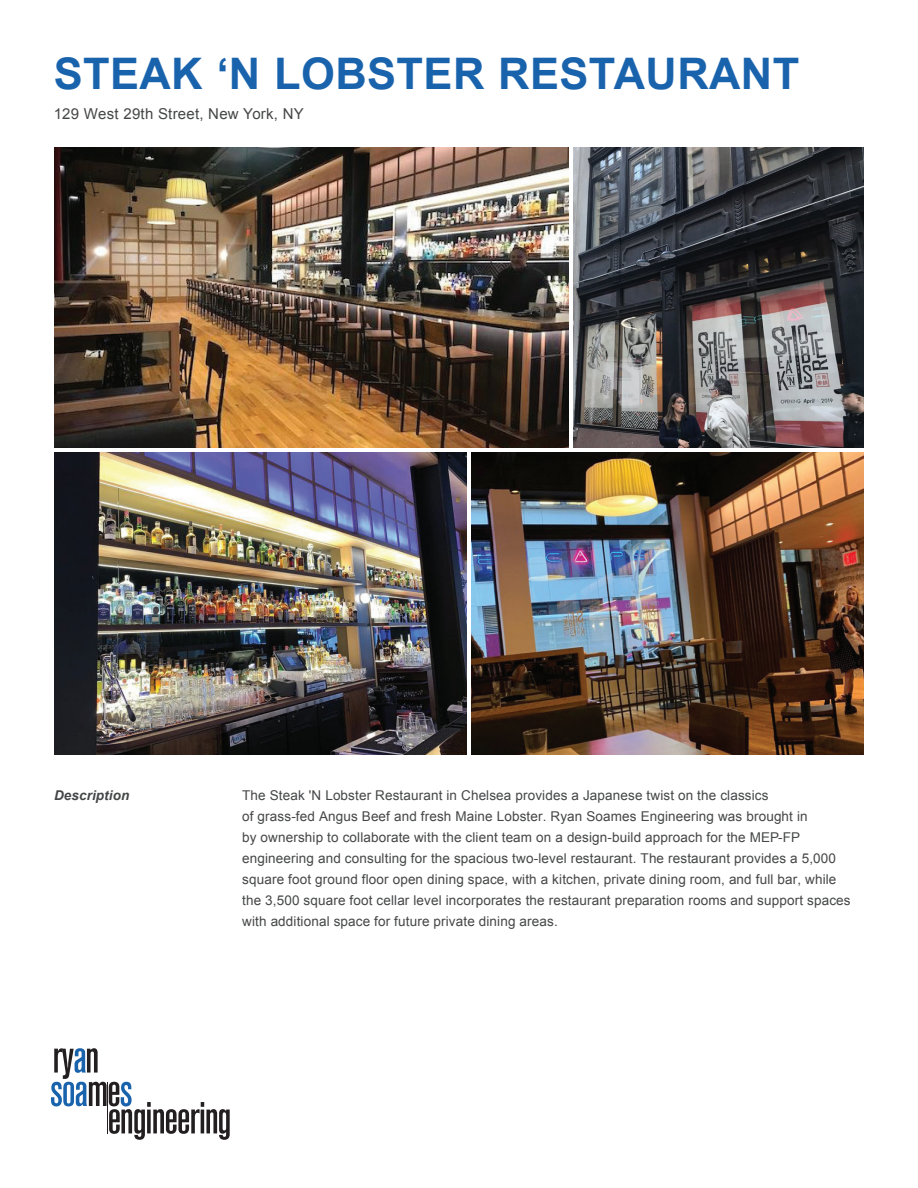
<style>
.page{position:relative;width:918px;height:1188px;background:#fff}
.page>*{position:absolute;margin:0;border:0;box-sizing:border-box;transform-origin:0 0}
.t1{font:700 43.5px "Arial";letter-spacing:.01em;color:#1963ad}
.t2{font:15px "Arial";letter-spacing:.02em;color:#454647}
.t3{font:13.5px/21px "Arial";letter-spacing:.01em;color:#454647}
.t4{font:italic 700 13.5px "Arial";letter-spacing:.01em;color:#454647}
</style>
<div class="page">
<img style="left:573px;top:147px;width:291px;height:301px">
<img style="left:471px;top:453px;width:393px;height:301px">
<img style="left:54px;top:147px;width:514px;height:301px">
<img style="left:54px;top:453px;width:413px;height:301px">
<svg style="left:51px;top:1048px;width:179px;height:92px"></svg>
<hr style="left:107px;top:1082px;width:1px;height:52px;background:#231f20">
<h1 class="t1" style="left:54px;top:45px;width:747px">STEAK ‘N LOBSTER RESTAURANT</h1>
<p class="t2" style="left:54px;top:105px;width:252px">129 West 29th Street, New York, NY</p>
<p class="t4" style="left:54px;top:788px;width:77px">Description</p>
<p class="t3" style="left:242px;top:785px;width:610px">The Steak 'N Lobster Restaurant in Chelsea provides a Japanese twist on the classics<br>of grass-fed Angus Beef and fresh Maine Lobster. Ryan Soames Engineering was brought in<br>by ownership to collaborate with the client team on a design-build approach for the MEP-FP engineering and consulting for the spacious two-level restaurant. The restaurant provides a 5,000 square foot ground floor open dining space, with a kitchen, private dining room, and full bar, while the 3,500 square foot cellar level incorporates the restaurant preparation rooms and support spaces with additional space for future private dining areas.</p>
</div>
